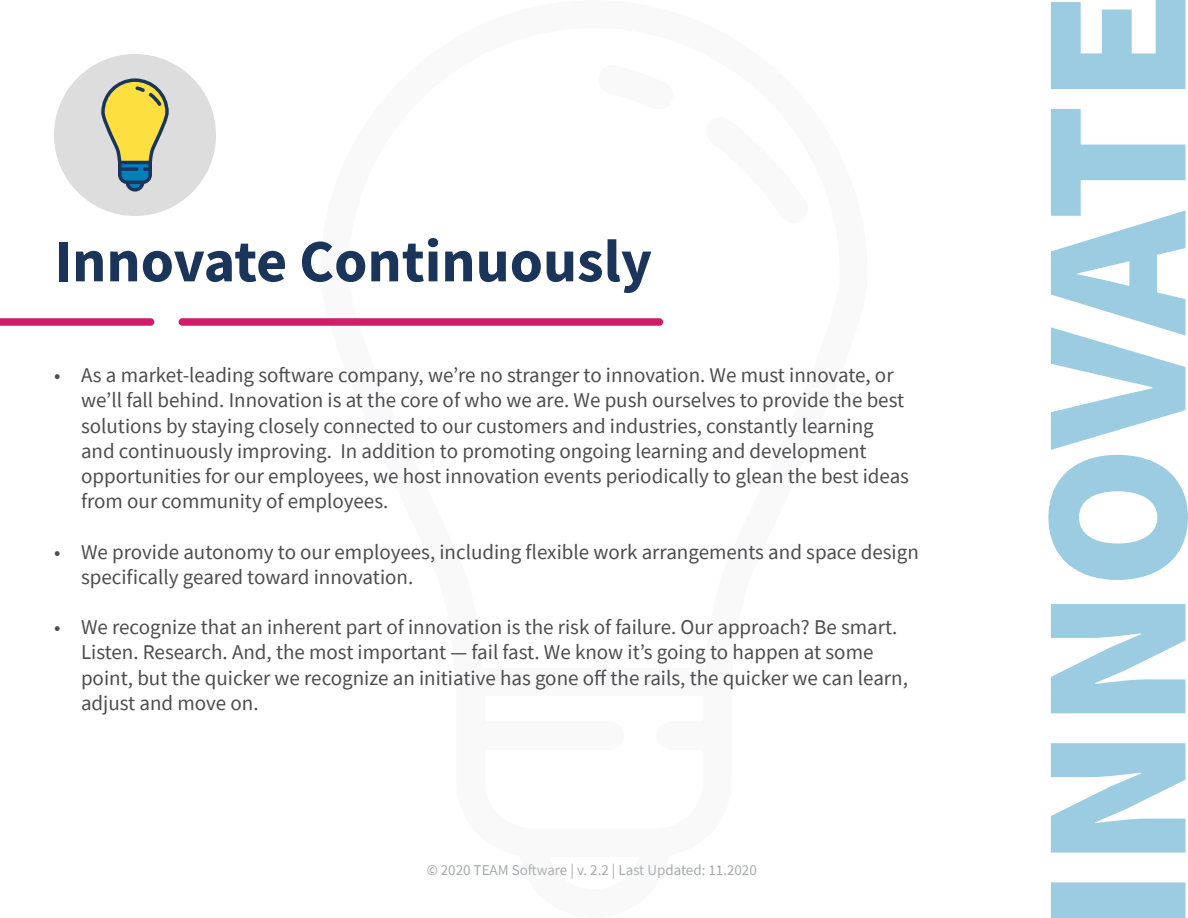
<style>
.page{position:relative;width:1188px;height:918px;background:#fff}
.page>*{position:absolute;margin:0;border:0;box-sizing:border-box;transform-origin:0 0}
.t1{font:700 60px "Source Sans Pro";color:#1b345a}
.t2{font:21px/25.2px "Source Sans Pro";color:#4d4d4f}
.t3{font:15px "Source Sans Pro";color:#a7a9ac}
</style>
<div class="page">
<div style="left:54px;top:54px;width:162px;height:162px;background:#ddddde;border-radius:50%"></div>
<svg style="left:101px;top:78px;width:68px;height:114px"></svg>
<svg style="left:1048px;top:0;width:140px;height:918px;fill:#9bcce2"></svg>
<svg style="left:0;top:318px;width:663px;height:8px;background:#d63177"></svg>
<h1 class="t1" style="left:54px;top:221px;width:600px">Innovate Continuously</h1>
<p class="t2" style="left:81px;top:362px;width:830px;text-indent:-27px">• As a market-leading software company, we’re no stranger to innovation. We must innovate, or we’ll fall behind. Innovation is at the core of who we are. We push ourselves to provide the best solutions by staying closely connected to our customers and industries, constantly learning and continuously improving. In addition to promoting ongoing learning and development opportunities for our employees, we host innovation events periodically to glean the best ideas from our community of employees.</p>
<p class="t2" style="left:81px;top:539px;width:839px;text-indent:-27px">• We provide autonomy to our employees, including flexible work arrangements and space design specifically geared toward innovation.</p>
<p class="t2" style="left:81px;top:614px;width:828px;text-indent:-27px">• We recognize that an inherent part of innovation is the risk of failure. Our approach? Be smart.<br>Listen. Research. And, the most important — fail fast. We know it’s going to happen at some point, but the quicker we recognize an initiative has gone off the rails, the quicker we can learn, adjust and move on.</p>
<p class="t3" style="left:427px;top:861px;width:332px">© 2020 TEAM Software | v. 2.2 | Last Updated: 11.2020</p>
</div>
